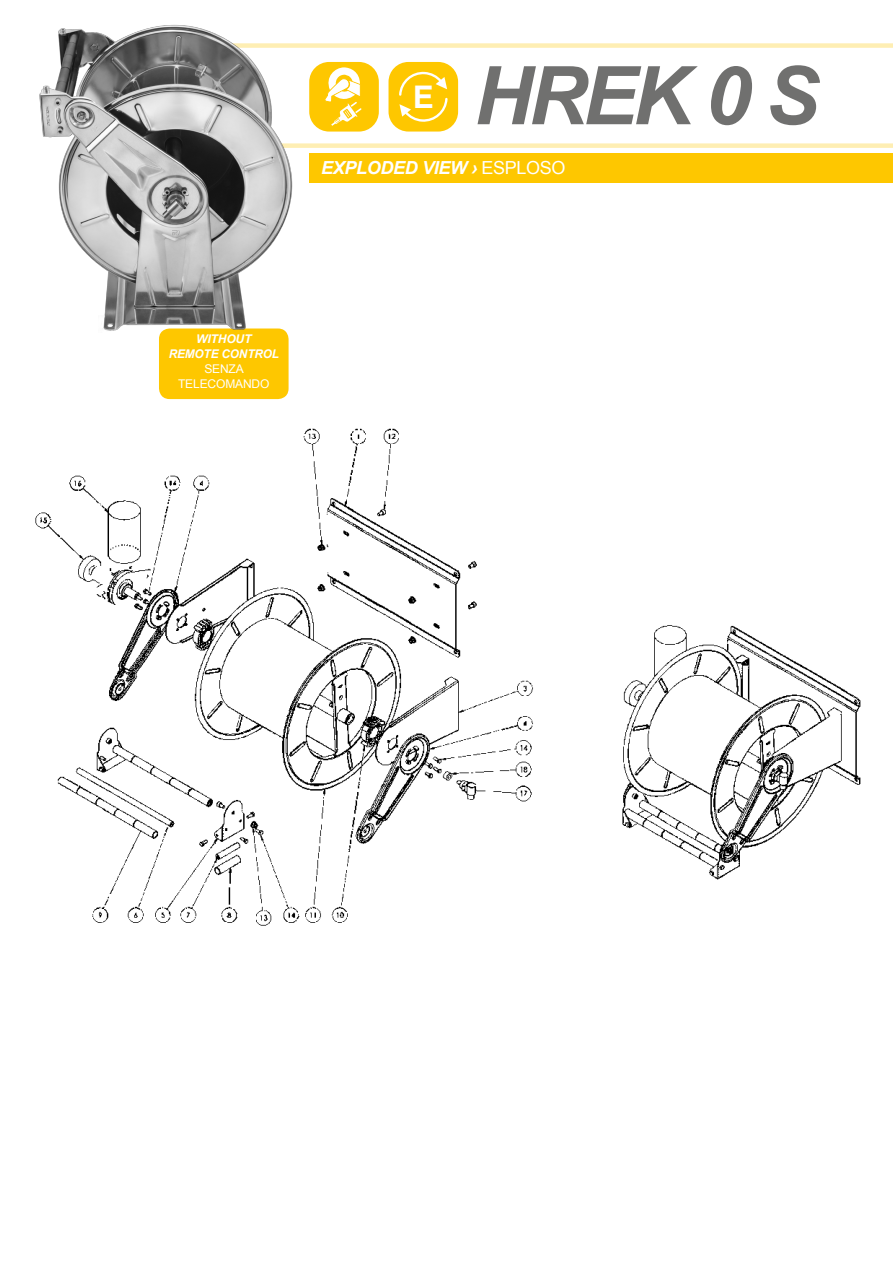
<style>
.page{position:relative;width:893px;height:1263px;background:#fff}
.page>*{position:absolute;margin:0;border:0;box-sizing:border-box;transform-origin:0 0}
.t1{font:italic 700 81px "Arial";color:#70706f}
.t2{font:700 31.2px "Helvetica";color:#fff}
.t3{font:italic 700 18px "Arial";letter-spacing:-.02em;color:#fff}
.t4{font:italic 700 12px/15px "Arial";letter-spacing:-.01em;color:#fff;text-align:center}
.t5{font:12px/15px "Arial";letter-spacing:-.01em;color:#fff;text-align:center}
.s1{font-weight:400;font-style:normal}
</style>
<div class="page">
<div style="left:309px;top:153px;width:584px;height:30px;background:#fec700"></div>
<svg style="left:307px;top:43px;width:586px;height:105px"></svg>
<div style="left:309px;top:62px;width:70px;height:70px;background:#fec700;border-radius:20px"></div>
<svg style="left:325px;top:67px;width:37px;height:59px"></svg>
<div style="left:388px;top:62px;width:70px;height:70px;background:#fec700;border-radius:20px"></div>
<svg style="left:399px;top:71px;width:49px;height:51px"></svg>
<img style="left:35px;top:428px;width:826px;height:498px">
<div style="left:159px;top:328px;width:130px;height:71px;background:#fec700;border-radius:11px"></div>
<img style="left:39px;top:24px;width:268px;height:309px">
<h2 class="t2" style="left:413px;top:72px;width:22px">E</h2>
<h1 class="t1" style="left:474px;top:43px;width:347px">HREK 0 S</h1>
<p class="t3" style="left:321px;top:156px;width:246px">EXPLODED VIEW › <span class="s1">ESPLOSO</span></p>
<p class="t4" style="left:169px;top:332px;width:112px">WITHOUT<br>REMOTE CONTROL</p>
<p class="t5" style="left:178px;top:362px;width:93px">SENZA<br>TELECOMANDO</p>
</div>
